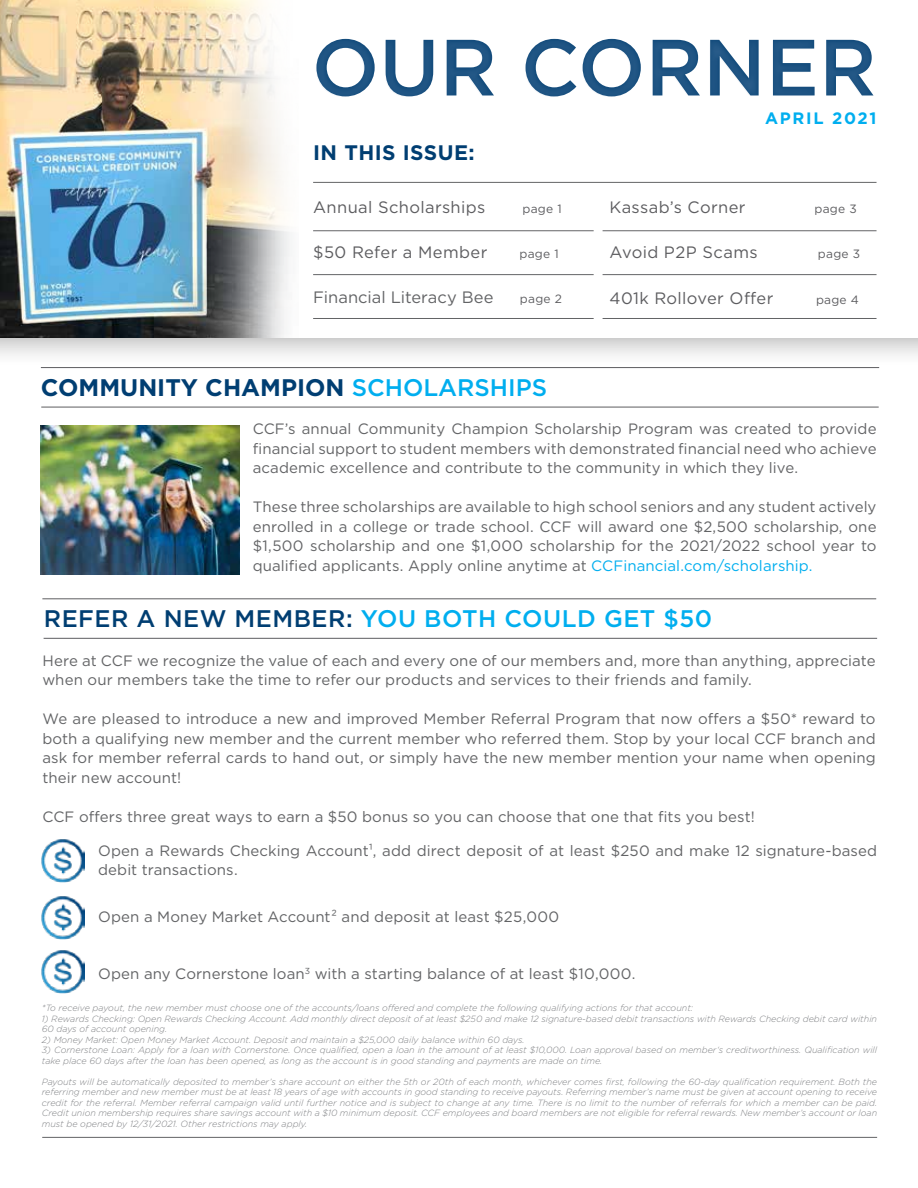
<style>
.page{position:relative;width:918px;height:1188px;background:#fff}
.page>*{position:absolute;margin:0;border:0;box-sizing:border-box;transform-origin:0 0}
.t1{font:500 79.5px "Gotham";color:#003e72}
.t2{font:500 24px "Gotham";letter-spacing:.02em;color:#00aeef}
.t3{font:700 24px "Gotham";color:#003e72}
.t4{font:700 21px "Gotham";letter-spacing:.02em;color:#003e72}
.t5{font:16.5px "Gotham";letter-spacing:.025em;color:#5d5d60}
.t6{font:16.5px "Gotham";color:#636466}
.t7{font:700 16.5px "Gotham";letter-spacing:.105em;color:#00aeef}
.t8{font:15px/19.5px "Gotham";letter-spacing:.005em;color:#636466;text-align:justify}
.t9{font:12px "Gotham";letter-spacing:.02em;color:#5d5d60}
.t10{font:italic 300 9px/10.5px "Gotham";color:#808285}
.s1{font-weight:500;color:#00aeef}
.s2{color:#00aeef}
.s3{color:#003e72}
</style>
<div class="page">
<div style="left:0;top:0;width:918px;height:369px;background:#000;opacity:.5"></div>
<div style="left:0;top:0;width:918px;height:337px;background:#fff"></div>
<hr style="left:42px;top:1137px;width:835px;height:1px;background:#636466">
<hr style="left:313px;top:318px;width:281px;height:1px;background:#636466">
<hr style="left:603px;top:318px;width:274px;height:1px;background:#636466">
<hr style="left:313px;top:182px;width:564px;height:1px;background:#636466">
<hr style="left:313px;top:230px;width:281px;height:1px;background:#636466">
<hr style="left:603px;top:230px;width:274px;height:1px;background:#636466">
<hr style="left:313px;top:274px;width:281px;height:1px;background:#636466">
<hr style="left:603px;top:274px;width:274px;height:1px;background:#636466">
<img style="left:0;top:0;width:290px;height:337px">
<hr style="left:44px;top:638px;width:833px;height:1px;background:#5d5d60">
<hr style="left:42px;top:598px;width:834px;height:1px;background:#5d5d60">
<img style="left:41px;top:839px;width:44px;height:44px">
<img style="left:41px;top:896px;width:44px;height:43px">
<img style="left:41px;top:950px;width:44px;height:44px">
<hr style="left:41px;top:407px;width:838px;height:1px;background:#5d5d60">
<hr style="left:41px;top:367px;width:838px;height:1px;background:#5d5d60">
<img style="left:41px;top:426px;width:199px;height:148px">
<h1 class="t1" style="left:312px;top:15px;width:566px">OUR CORNER</h1>
<h3 class="t4" style="left:313px;top:138px;width:163px">IN THIS ISSUE:</h3>
<h3 class="t5" style="left:313px;top:196px;width:174px">Annual Scholarships</h3>
<h3 class="t9" style="left:523px;top:201px;width:41px">page 1</h3>
<h3 class="t5" style="left:313px;top:241px;width:176px">$50 Refer a Member</h3>
<h3 class="t9" style="left:520px;top:246px;width:41px">page 1</h3>
<h3 class="t6" style="left:313px;top:286px;width:182px">Financial Literacy Bee</h3>
<h3 class="t9" style="left:520px;top:291px;width:43px">page 2</h3>
<h2 class="t3" style="left:41px;top:371px;width:508px">COMMUNITY CHAMPION <span class="s1">SCHOLARSHIPS</span></h2>
<h3 class="t7" style="left:765px;top:108px;width:113px">APRIL 2021</h3>
<h3 class="t5" style="left:610px;top:196px;width:138px">Kassab’s Corner</h3>
<h3 class="t9" style="left:815px;top:201px;width:44px">page 3</h3>
<h3 class="t5" style="left:610px;top:241px;width:150px">Avoid P2P Scams</h3>
<h3 class="t9" style="left:818px;top:246px;width:44px">page 3</h3>
<h3 class="t5" style="left:610px;top:288px;width:165px">401k Rollover Offer</h3>
<h3 class="t9" style="left:816px;top:292px;width:44px">page 4</h3>
<h3 class="t8" style="left:253px;top:419px;width:625px">CCF’s annual Community Champion Scholarship Program was created to provide financial support to student members with demonstrated financial need who achieve academic excellence and contribute to the community in which they live.</h3>
<p class="t8" style="left:253px;top:497px;width:625px">These three scholarships are available to high school seniors and any student actively enrolled in a college or trade school. CCF will award one $2,500 scholarship, one $1,500 scholarship and one $1,000 scholarship for the 2021/2022 school year to qualified applicants. Apply online anytime at <span class="s2">CCFinancial.com/scholarship.</span></p>
<h2 class="t2" style="left:44px;top:603px;width:670px"><span class="s3">REFER A NEW MEMBER:</span> YOU BOTH COULD GET $50</h2>
<h3 class="t8" style="left:42px;top:650px;width:835px">Here at CCF we recognize the value of each and every one of our members and, more than anything, appreciate when our members take the time to refer our products and services to their friends and family.</h3>
<p class="t8" style="left:42px;top:709px;width:835px">We are pleased to introduce a new and improved Member Referral Program that now offers a $50* reward to both a qualifying new member and the current member who referred them. Stop by your local CCF branch and ask for member referral cards to hand out, or simply have the new member mention your name when opening their new account!</p>
<h3 class="t8" style="left:42px;top:806px;width:714px">CCF offers three great ways to earn a $50 bonus so you can choose that one that fits you best!</h3>
<h3 class="t8" style="left:98px;top:840px;width:780px">Open a Rewards Checking Account¹, add direct deposit of at least $250 and make 12 signature-based debit transactions.</h3>
<h3 class="t8" style="left:98px;top:907px;width:463px">Open a Money Market Account² and deposit at least $25,000</h3>
<h3 class="t8" style="left:98px;top:963px;width:539px">Open any Cornerstone loan<sup>3</sup> with a starting balance of at least $10,000.</h3>
<p class="t10" style="left:42px;top:1002px;width:653px">*To receive payout, the new member must choose one of the accounts/loans offered and complete the following qualifying actions for that account:</p>
<p class="t10" style="left:42px;top:1013px;width:837px">1) Rewards Checking: Open Rewards Checking Account. Add monthly direct deposit of at least $250 and make 12 signature-based debit transactions with Rewards Checking debit card within<br>60 days of account opening.</p>
<p class="t10" style="left:42px;top:1034px;width:484px">2) Money Market: Open Money Market Account. Deposit and maintain a $25,000 daily balance within 60 days.</p>
<p class="t10" style="left:42px;top:1044px;width:837px">3) Cornerstone Loan: Apply for a loan with Cornerstone. Once qualified, open a loan in the amount of at least $10,000. Loan approval based on member‘s creditworthiness. Qualification will take place 60 days after the loan has been opened, as long as the account is in good standing and payments are made on time.</p>
<p class="t10" style="left:42px;top:1076px;width:837px;text-align:justify">Payouts will be automatically deposited to member’s share account on either the 5th or 20th of each month, whichever comes first, following the 60-day qualification requirement. Both the referring member and new member must be at least 18 years of age with accounts in good standing to receive payouts. Referring member’s name must be given at account opening to receive credit for the referral. Member referral campaign valid until further notice and is subject to change at any time. There is no limit to the number of referrals for which a member can be paid.<br>Credit union membership requires share savings account with a $10 minimum deposit. CCF employees and board members are not eligible for referral rewards. New member’s account or loan must be opened by 12/31/2021. Other restrictions may apply.</p>
</div>
